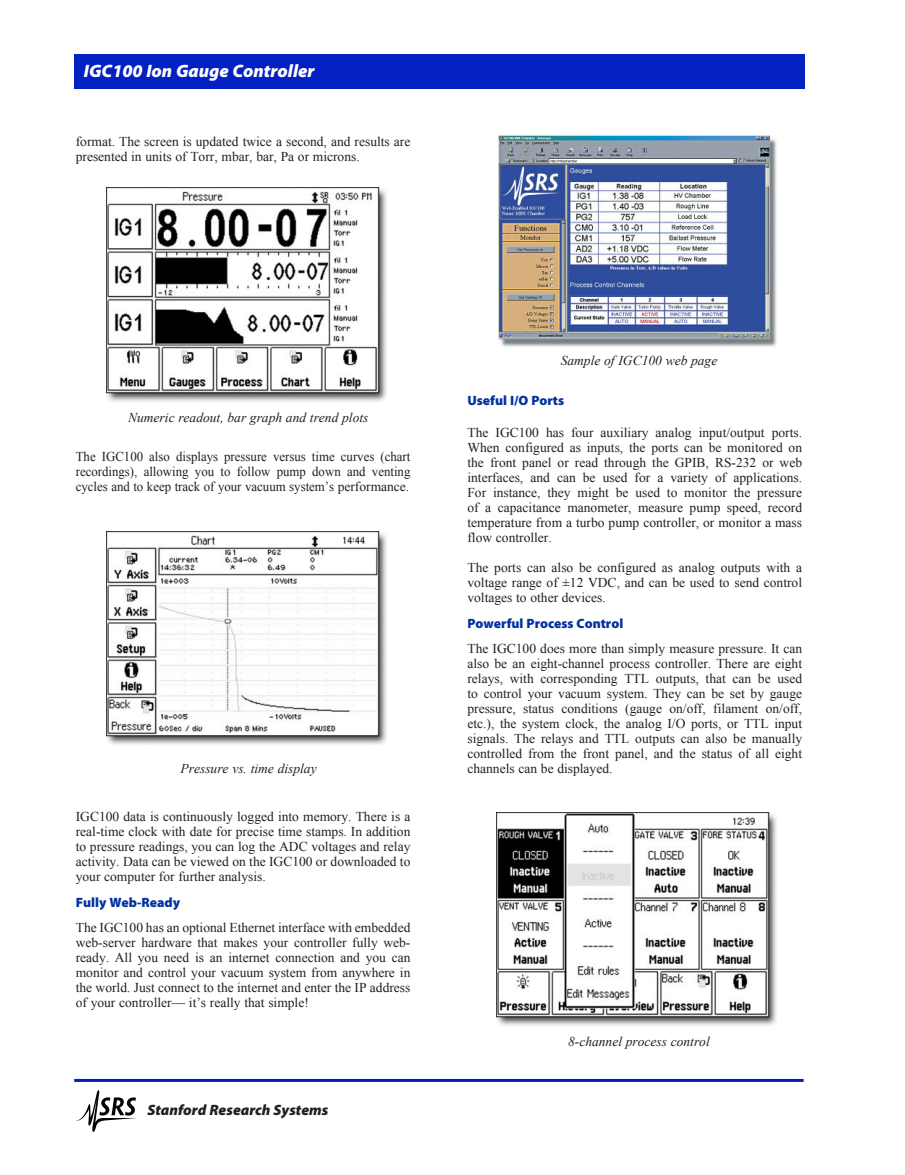
<style>
.page{position:relative;width:905px;height:1175px;background:#fff}
.page>*{position:absolute;margin:0;border:0;box-sizing:border-box;transform-origin:0 0}
.t1{font:italic 900 18px "Myriad Pro";color:#fff}
.t2{font:italic 900 15px "Myriad Pro";color:#231f20}
.t3{font:13.5px/15px "Times New Roman";color:#231f20;text-align:justify}
.t4{font:13.5px/15px "Times New Roman";color:#231f20;text-align:justify;scale:.95 1}
.t5{font:italic 13.5px "Times New Roman";color:#231f20}
.t6{font:900 13.5px "Myriad Pro";color:#0332a0}
</style>
<div class="page">
<hr style="left:74px;top:1078px;width:729px;height:3px;background:#031fc2">
<svg style="left:76px;top:1090px;width:60px;height:41px"></svg>
<div style="left:74px;top:54px;width:730px;height:35px;background:#041fc2"></div>
<img style="left:107px;top:188px;width:280px;height:214px">
<img style="left:107px;top:531px;width:280px;height:214px">
<img style="left:498px;top:135px;width:279px;height:212px">
<img style="left:496px;top:812px;width:281px;height:214px">
<h1 class="t1" style="left:84px;top:64px;width:232px">IGC100 Ion Gauge Controller</h1>
<p class="t3" style="left:76px;top:135px;width:336px">format. The screen is updated twice a second, and results are presented in units of Torr, mbar, bar, Pa or microns.</p>
<p class="t5" style="left:128px;top:413px;width:242px">Numeric readout, bar graph and trend plots</p>
<p class="t4" style="left:76px;top:450px;width:354px">The IGC100 also displays pressure versus time curves (chart recordings), allowing you to follow pump down and venting cycles and to keep track of your vacuum system’s performance.</p>
<p class="t5" style="left:181px;top:764px;width:137px">Pressure vs. time display</p>
<p class="t3" style="left:76px;top:810px;width:336px">IGC100 data is continuously logged into memory. There is a real-time clock with date for precise time stamps. In addition to pressure readings, you can log the ADC voltages and relay activity. Data can be viewed on the IGC100 or downloaded to your computer for further analysis.</p>
<p class="t6" style="left:76px;top:897px;width:106px">Fully Web-Ready</p>
<p class="t3" style="left:76px;top:921px;width:336px">The IGC100 has an optional Ethernet interface with embedded web-server hardware that makes your controller fully web&shy;ready. All you need is an internet connection and you can monitor and control your vacuum system from anywhere in the world. Just connect to the internet and enter the IP address of your controller— it’s really that simple!</p>
<p class="t2" style="left:147px;top:1104px;width:182px">Stanford Research Systems</p>
<p class="t5" style="left:560px;top:355px;width:158px">Sample of IGC100 web page</p>
<p class="t6" style="left:467px;top:395px;width:98px">Useful I/O Ports</p>
<p class="t3" style="left:467px;top:426px;width:336px">The IGC100 has four auxiliary analog input/output ports.<br>When configured as inputs, the ports can be monitored on the front panel or read through the GPIB, RS-232 or web interfaces, and can be used for a variety of applications.<br>For instance, they might be used to monitor the pressure of a capacitance manometer, measure pump speed, record temperature from a turbo pump controller, or monitor a mass flow controller.</p>
<p class="t3" style="left:467px;top:561px;width:336px">The ports can also be configured as analog outputs with a voltage range of ±12 VDC, and can be used to send control voltages to other devices.</p>
<p class="t6" style="left:467px;top:618px;width:157px">Powerful Process Control</p>
<p class="t3" style="left:467px;top:642px;width:336px">The IGC100 does more than simply measure pressure. It can also be an eight-channel process controller. There are eight relays, with corresponding TTL outputs, that can be used to control your vacuum system. They can be set by gauge pressure, status conditions (gauge on/off, filament on/off, etc.), the system clock, the analog I/O ports, or TTL input signals. The relays and TTL outputs can also be manually controlled from the front panel, and the status of all eight channels can be displayed.</p>
<p class="t5" style="left:568px;top:1036px;width:143px">8-channel process control</p>
</div>
